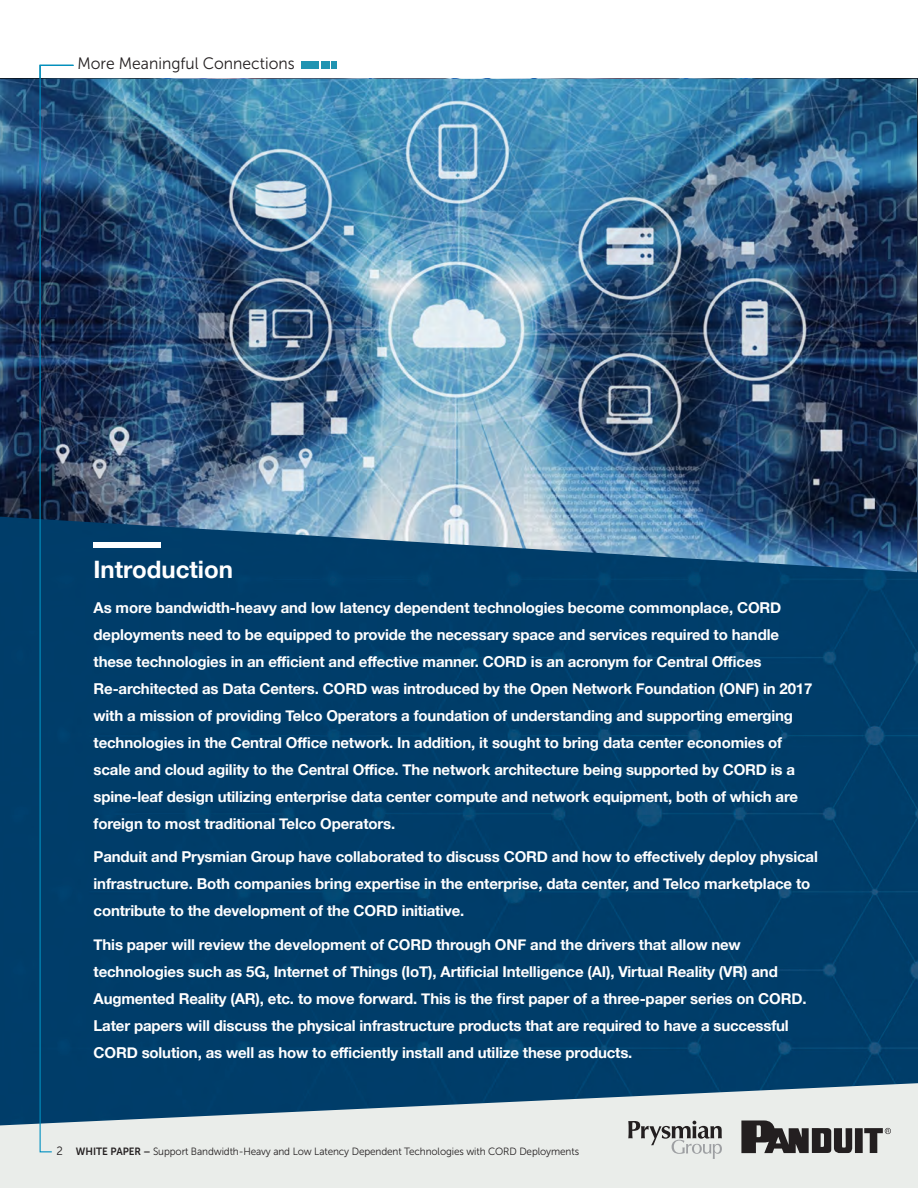
<style>
.page{position:relative;width:918px;height:1188px;background:#fff}
.page>*{position:absolute;margin:0;border:0;box-sizing:border-box;transform-origin:0 0}
.Body_text{font:700 24px "Helvetica Neue";color:#fff}
.t1{font:16.5px "Museo Sans 300";color:#231f20;scale:.95 1}
.Body_text-2{font:700 15px/27px "Helvetica Neue";letter-spacing:-.01em;color:#fff}
.Bullets_2_column{font:10.5px "Museo Sans 300";letter-spacing:-.01em;color:#231f20;scale:.95 1}
.s1{font-size:12px}
.s2{font-family:"Museo Sans 700"}
</style>
<div class="page">
<div style="left:302px;top:61px;width:17px;height:7px;background:#2094b2"></div>
<div style="left:321px;top:61px;width:8px;height:7px;background:#2094b2"></div>
<svg style="left:332px;top:61px;width:5px;height:7px"></svg>
<div style="left:0;top:79px;width:918px;height:1004px;background:#003d69"></div>
<svg style="left:0;top:1083px;width:918px;height:105px;background:#b7c6cd"></svg>
<img style="left:0;top:79px;width:917px;height:493px">
<svg style="left:39px;top:64px;width:36px;height:1096px;background:#144b72"></svg>
<svg style="left:628px;top:1121px;width:94px;height:38px;background:#c0c2c0"></svg>
<svg style="left:741px;top:1120px;width:150px;height:33px;background:#777675"></svg>
<p class="t1" style="left:77px;top:54px;width:230px">More Meaningful Connections</p>
<p class="Body_text" style="left:94px;top:551px;width:141px">Introduction</p>
<p class="Body_text-2" style="left:94px;top:594px;width:720px">As more bandwidth-heavy and low latency dependent technologies become commonplace, CORD deployments need to be equipped to provide the necessary space and services required to handle these technologies in an efficient and effective manner. CORD is an acronym for Central Offices Re-architected as Data Centers. CORD was introduced by the Open Network Foundation (ONF) in 2017 with a mission of providing Telco Operators a foundation of understanding and supporting emerging technologies in the Central Office network. In addition, it sought to bring data center economies of scale and cloud agility to the Central Office. The network architecture being supported by CORD is a spine-leaf design utilizing enterprise data center compute and network equipment, both of which are foreign to most traditional Telco Operators.</p>
<p class="Body_text-2" style="left:94px;top:844px;width:726px">Panduit and Prysmian Group have collaborated to discuss CORD and how to effectively deploy physical infrastructure. Both companies bring expertise in the enterprise, data center, and Telco marketplace to contribute to the development of the CORD initiative.</p>
<p class="Body_text-2" style="left:94px;top:932px;width:715px">This paper will review the development of CORD through ONF and the drivers that allow new technologies such as 5G, Internet of Things (IoT), Artificial Intelligence (AI), Virtual Reality (VR) and Augmented Reality (AR), etc. to move forward. This is the first paper of a three-paper series on CORD.<br>Later papers will discuss the physical infrastructure products that are required to have a successful CORD solution, as well as how to efficiently install and utilize these products.</p>
<p class="Bullets_2_column" style="left:56px;top:1146px;width:552px"><span class="s1">2</span> <span class="s2">WHITE PAPER –</span> Support Bandwidth-Heavy and Low Latency Dependent Technologies with CORD Deployments</p>
</div>
